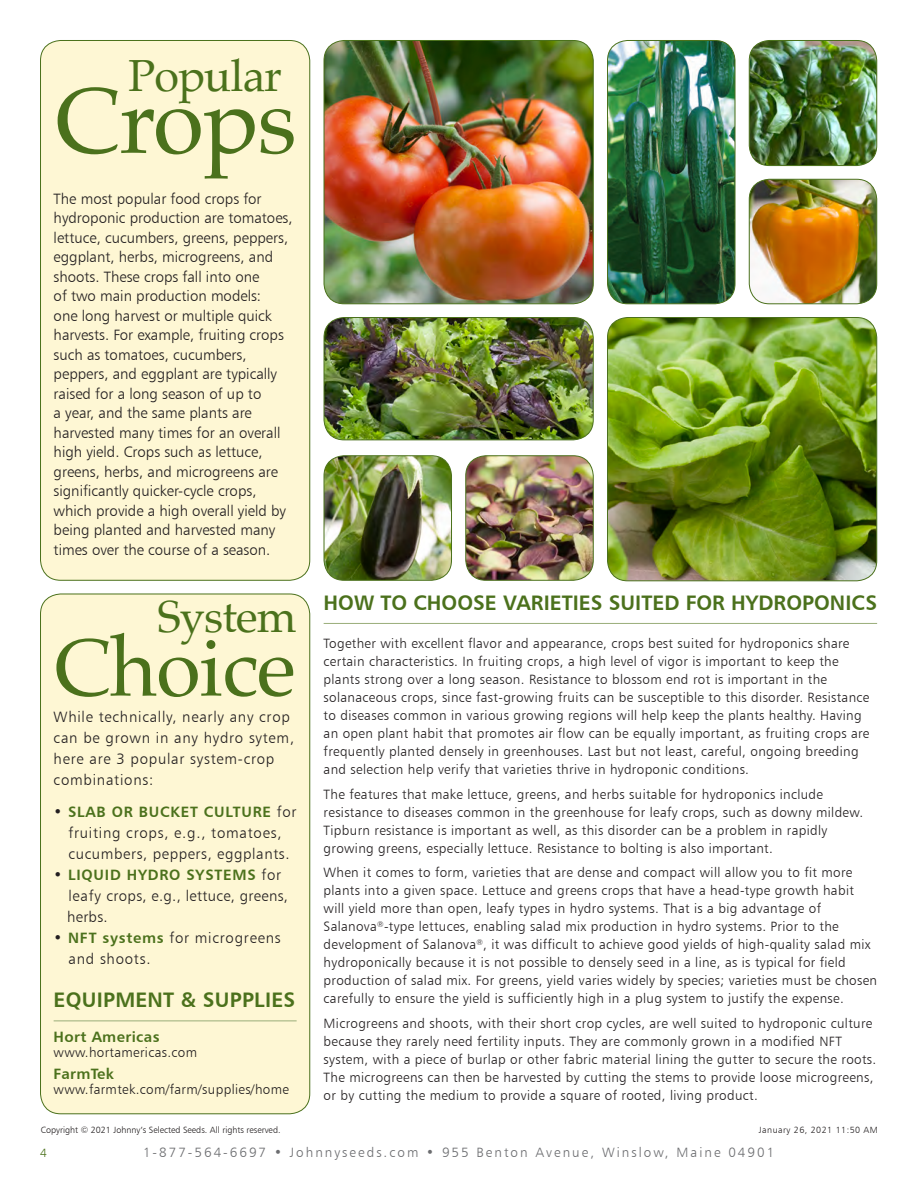
<style>
.page{position:relative;width:918px;height:1188px;background:#fff}
.page>*{position:absolute;margin:0;border:0;box-sizing:border-box;transform-origin:0 0}
.t1{font:93px "Palatino";letter-spacing:-.015em;color:#4b711c}
.t2{font:81px "Palatino";letter-spacing:-.01em;color:#4b711c}
.t3{font:45px "Palatino";letter-spacing:-.02em;color:#4b711c}
.Paragraph_Intro{font:21px "Humanist 777 BT Bold B";color:#4b711c}
.Intro_Text{font:15px/19.5px "Humanist 777 BT Light B";color:#231f20}
.Body_Text{font:15px/21px "Humanist 777 BT Light B";letter-spacing:.05em;color:#231f20}
.Body_Text-2{font:15px "Humanist 777 BT Bold B";letter-spacing:.05em;color:#4b711c}
.Intro_Text-2{font:15px "Humanist 777 BT Light B";letter-spacing:.02em;color:#231f20}
.Intro_Text-3{font:15px "Humanist 777 BT Light B";letter-spacing:.05em;color:#231f20}
.Intro_Text-4{font:15px "Humanist 777 BT Light B";letter-spacing:.04em;color:#231f20}
.Body_Text-3{font:15px "Humanist 777 BT Bold B";letter-spacing:.025em;color:#4b711c}
.Body_Text-4{font:13.5px/18px "Humanist 777 BT Light B";letter-spacing:.025em;color:#231f20}
.Footer_text{font:13.5px "Humanist 777 BT Light B";letter-spacing:.15em;color:#6c6d70}
.Body_Text-5{font:12px "Humanist 777 BT Light B";color:#4b711c}
.t4{font:9px "Humanist 777 BT Light B";color:#231f20}
.t5{font:9px "Humanist 777 BT Light B";letter-spacing:.05em;color:#231f20}
.s1{font-family:"Humanist 777 BT Light B";color:#231f20}
.s2{font-family:"Humanist 777 BT Bold B";color:#4b711c}
</style>
<div class="page">
<div style="left:41px;top:40px;width:269px;height:540px;background:#fef7d4;border-radius:20px"></div>
<div style="left:40px;top:40px;width:270px;height:541px;border:1px solid #4b711c;border-radius:20px"></div>
<img style="left:608px;top:318px;width:269px;height:263px">
<div style="left:607px;top:317px;width:270px;height:264px;border:1px solid #4b711c;border-radius:20px"></div>
<img style="left:324px;top:318px;width:269px;height:122px">
<div style="left:324px;top:317px;width:270px;height:123px;border:1px solid #4b711c;border-radius:20px"></div>
<img style="left:324px;top:456px;width:128px;height:124px">
<div style="left:324px;top:455px;width:128px;height:126px;border:1px solid #4b711c;border-radius:20px"></div>
<img style="left:466px;top:456px;width:127px;height:124px">
<div style="left:465px;top:455px;width:129px;height:126px;border:1px solid #4b711c;border-radius:20px"></div>
<img style="left:324px;top:40px;width:269px;height:264px">
<div style="left:324px;top:40px;width:270px;height:264px;border:1px solid #4b711c;border-radius:20px"></div>
<img style="left:608px;top:40px;width:127px;height:264px">
<div style="left:607px;top:40px;width:128px;height:264px;border:1px solid #4b711c;border-radius:20px"></div>
<img style="left:749px;top:179px;width:128px;height:125px">
<div style="left:749px;top:179px;width:128px;height:125px;border:1px solid #4b711c;border-radius:20px"></div>
<img style="left:749px;top:40px;width:128px;height:126px">
<div style="left:749px;top:40px;width:128px;height:126px;border:1px solid #4b711c;border-radius:20px"></div>
<div style="left:41px;top:594px;width:269px;height:520px;background:#fef7d4;border-radius:20px"></div>
<div style="left:40px;top:594px;width:270px;height:520px;border:1px solid #4b711c;border-radius:20px"></div>
<hr style="left:324px;top:623px;width:553px;height:1px;background:#99ad79">
<hr style="left:54px;top:1021px;width:243px;height:1px;background:#99ad79">
<p class="t3" style="left:128px;top:38px;width:155px">Popular</p>
<p class="t1" style="left:54px;top:44px;width:244px">Crops</p>
<p class="Intro_Text" style="left:54px;top:189px;width:241px">The most popular food crops for hydroponic production are tomatoes, lettuce, cucumbers, greens, peppers, eggplant, herbs, microgreens, and shoots. These crops fall into one<br>of two main production models:<br>one long harvest or multiple quick harvests. For example, fruiting crops such as tomatoes, cucumbers, peppers, and eggplant are typically raised for a long season of up to<br>a year, and the same plants are harvested many times for an overall high yield. Crops such as lettuce, greens, herbs, and microgreens are significantly quicker-cycle crops, which provide a high overall yield by being planted and harvested many times over the course of a season.</p>
<p class="t3" style="left:157px;top:579px;width:141px">System</p>
<p class="t2" style="left:54px;top:601px;width:244px">Choice</p>
<p class="Body_Text" style="left:54px;top:706px;width:242px">While technically, nearly any crop can be grown in any hydro sytem, here are 3 popular system-crop combinations:</p>
<p class="Body_Text-2" style="left:54px;top:802px;width:244px"><span class="s1">•</span> SLAB OR BUCKET CULTURE <span class="s1">for</span></p>
<p class="Intro_Text-3" style="left:68px;top:823px;width:215px">fruiting crops, e.g., tomatoes,</p>
<p class="Intro_Text-4" style="left:68px;top:844px;width:223px">cucumbers, peppers, eggplants.</p>
<p class="Body_Text-2" style="left:54px;top:865px;width:229px"><span class="s1">•</span> LIQUID HYDRO SYSTEMS <span class="s1">for</span></p>
<p class="Intro_Text-2" style="left:68px;top:886px;width:221px">leafy crops, e.g., lettuce, greens,</p>
<p class="Intro_Text" style="left:67px;top:907px;width:42px">herbs.</p>
<p class="Body_Text" style="left:54px;top:927px;width:229px">• <span class="s2">NFT systems</span> for microgreens</p>
<p class="Body_Text" style="left:68px;top:948px;width:84px">and shoots.</p>
<p class="Paragraph_Intro" style="left:54px;top:986px;width:243px">EQUIPMENT &amp; SUPPLIES</p>
<p class="Body_Text-3" style="left:54px;top:1028px;width:107px">Hort Americas</p>
<p class="Body_Text-4" style="left:54px;top:1043px;width:145px">www.hortamericas.com</p>
<p class="Body_Text-3" style="left:54px;top:1064px;width:62px">FarmTek</p>
<p class="Body_Text-4" style="left:54px;top:1080px;width:237px">www.farmtek.com/farm/supplies/home</p>
<p class="Paragraph_Intro" style="left:324px;top:589px;width:555px">HOW TO CHOOSE VARIETIES SUITED FOR HYDROPONICS</p>
<p class="Body_Text-4" style="left:324px;top:634px;width:547px">Together with excellent flavor and appearance, crops best suited for hydroponics share certain characteristics. In fruiting crops, a high level of vigor is important to keep the plants strong over a long season. Resistance to blossom end rot is important in the solanaceous crops, since fast-growing fruits can be susceptible to this disorder. Resistance to diseases common in various growing regions will help keep the plants healthy. Having an open plant habit that promotes air flow can be equally important, as fruiting crops are frequently planted densely in greenhouses. Last but not least, careful, ongoing breeding and selection help verify that varieties thrive in hydroponic conditions.</p>
<p class="Body_Text-4" style="left:324px;top:785px;width:541px">The features that make lettuce, greens, and herbs suitable for hydroponics include resistance to diseases common in the greenhouse for leafy crops, such as downy mildew.<br>Tipburn resistance is important as well, as this disorder can be a problem in rapidly growing greens, especially lettuce. Resistance to bolting is also important.</p>
<p class="Body_Text-4" style="left:324px;top:863px;width:555px">When it comes to form, varieties that are dense and compact will allow you to fit more plants into a given space. Lettuce and greens crops that have a head-type growth habit will yield more than open, leafy types in hydro systems. That is a big advantage of Salanova<sup>®</sup>-type lettuces, enabling salad mix production in hydro systems. Prior to the development of Salanova<sup>®</sup>, it was difficult to achieve good yields of high-quality salad mix hydroponically because it is not possible to densely seed in a line, as is typical for field production of salad mix. For greens, yield varies widely by species; varieties must be chosen carefully to ensure the yield is sufficiently high in a plug system to justify the expense.</p>
<p class="Body_Text-4" style="left:324px;top:1014px;width:554px">Microgreens and shoots, with their short crop cycles, are well suited to hydroponic culture because they rarely need fertility inputs. They are commonly grown in a modified NFT system, with a piece of burlap or other fabric material lining the gutter to secure the roots.<br>The microgreens can then be harvested by cutting the stems to provide loose microgreens, or by cutting the medium to provide a square of rooted, living product.</p>
<p class="t4" style="left:41px;top:1124px;width:241px">Copyright © 2021 Johnny’s Selected Seeds. All rights reserved.</p>
<p class="t5" style="left:759px;top:1124px;width:120px">January 26, 2021 11:50 AM</p>
<p class="Body_Text-5" style="left:40px;top:1145px;width:8px">4</p>
<p class="Footer_text" style="left:143px;top:1144px;width:633px">1-877-564-6697 • Johnnyseeds.com • 955 Benton Avenue, Winslow, Maine 04901</p>
</div>
